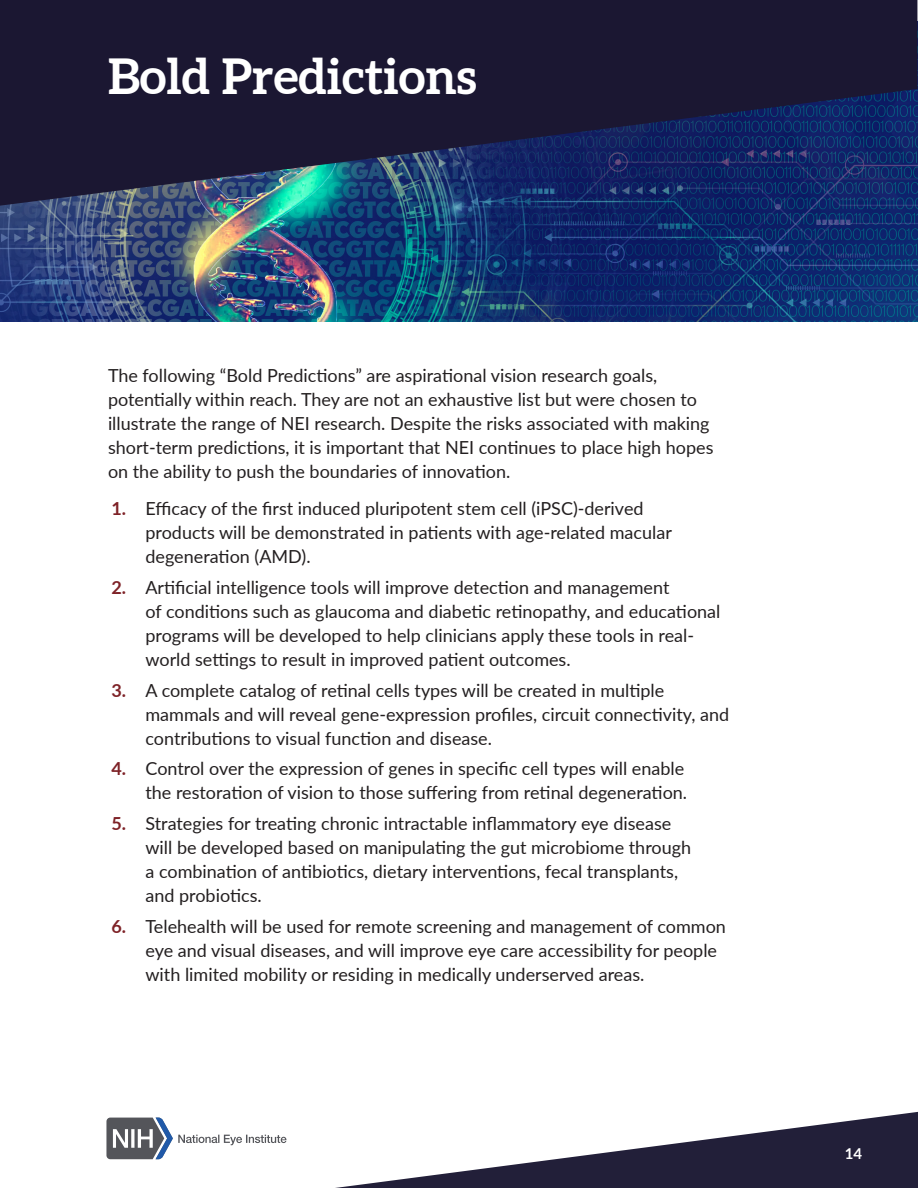
<style>
.page{position:relative;width:918px;height:1188px;background:#fff}
.page>*{position:absolute;margin:0;border:0;box-sizing:border-box;transform-origin:0 0}
.t1{font:700 49.5px "Aleo";color:#fff}
.t2{font:18px/24px "Lato";color:#231f20}
.t3{font:700 15px "Lato";color:#fff}
.s1{font-weight:700;color:#7e2227}
</style>
<div class="page">
<img style="left:0;top:206px;width:917px;height:116px">
<svg style="left:0;top:0;width:917px;height:206px;background:#1a2043"></svg>
<svg style="left:335px;top:1112px;width:583px;height:76px"></svg>
<svg style="left:106px;top:1118px;width:181px;height:41px"></svg>
<h2 class="t1" style="left:108px;top:46px;width:370px">Bold Predictions</h2>
<p class="t2" style="left:108px;top:362px;width:607px">The following “Bold Predictions” are aspirational vision research goals, potentially within reach. They are not an exhaustive list but were chosen to illustrate the range of NEI research. Despite the risks associated with making short-term predictions, it is important that NEI continues to place high hopes on the ability to push the boundaries of innovation.</p>
<p class="t2" style="left:145px;top:496px;width:528px;text-indent:-34px"><span class="s1">1.</span> Efficacy of the first induced pluripotent stem cell (iPSC)-derived products will be demonstrated in patients with age-related macular degeneration (AMD).</p>
<p class="t2" style="left:145px;top:575px;width:576px;text-indent:-34px"><span class="s1">2.</span> Artificial intelligence tools will improve detection and management<br>of conditions such as glaucoma and diabetic retinopathy, and educational programs will be developed to help clinicians apply these tools in real&shy;world settings to result in improved patient outcomes.</p>
<p class="t2" style="left:145px;top:677px;width:585px;text-indent:-34px"><span class="s1">3.</span> A complete catalog of retinal cells types will be created in multiple mammals and will reveal gene-expression profiles, circuit connectivity, and contributions to visual function and disease.</p>
<p class="t2" style="left:111px;top:756px;width:577px;text-align:right"><span class="s1">4.</span> Control over the expression of genes in specific cell types will enable the restoration of vision to those suffering from retinal degeneration.</p>
<p class="t2" style="left:145px;top:811px;width:547px;text-indent:-34px"><span class="s1">5.</span> Strategies for treating chronic intractable inflammatory eye disease will be developed based on manipulating the gut microbiome through a combination of antibiotics, dietary interventions, fecal transplants, and probiotics.</p>
<p class="t2" style="left:145px;top:914px;width:582px;text-indent:-34px"><span class="s1">6.</span> Telehealth will be used for remote screening and management of common eye and visual diseases, and will improve eye care accessibility for people with limited mobility or residing in medically underserved areas.</p>
<p class="t3" style="left:845px;top:1143px;width:19px">14</p>
</div>
